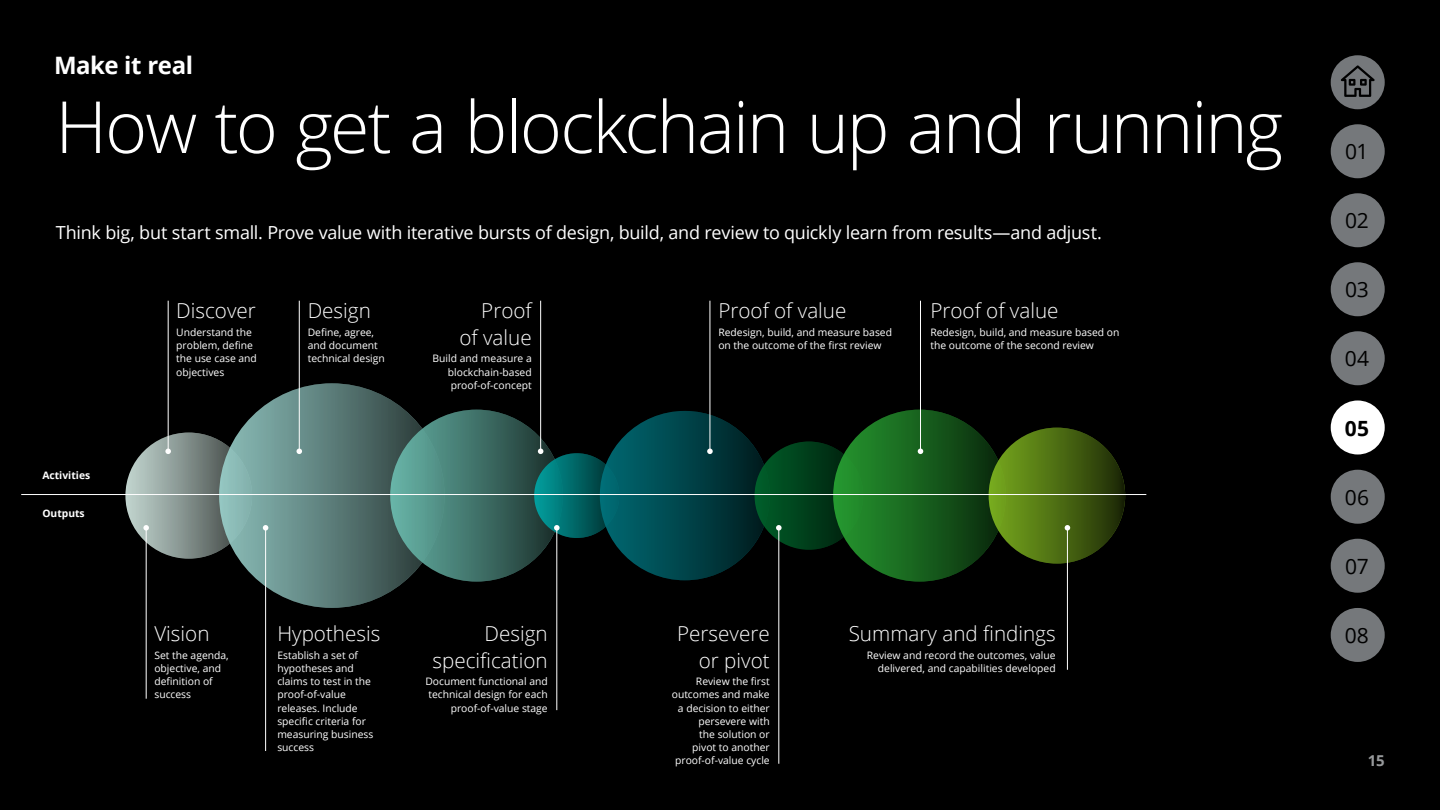
<style>
.page{position:relative;width:1440px;height:810px;background:#000}
.page>*{position:absolute;margin:0;border:0;box-sizing:border-box;transform-origin:0 0}
.t1{font:300 72px "Open Sans";letter-spacing:-.03em;color:#fff}
.t2{font:700 24px "Open Sans";letter-spacing:-.015em;color:#fff}
.t3{font:21px "Open Sans";letter-spacing:-.015em;color:#000}
.t4{font:700 21px "Open Sans";color:#000}
.t5{font:300 20.55px/26.4px "Open Sans";color:#fff;text-align:right}
.t6{font:18px "Open Sans";letter-spacing:-.015em;color:#fff}
.t7{font:700 15px "Open Sans";color:#97999b}
.t8{font:10.35px/13.2px "Open Sans";color:#fff}
.t9{font:700 10.35px "Open Sans";color:#fff}
</style>
<div class="page">
<svg style="left:125px;top:433px;width:127px;height:126px;background:#879591"></svg>
<svg style="left:219px;top:383px;width:226px;height:225px;background:#5f827f"></svg>
<div style="left:390px;top:410px;width:173px;height:172px;background:linear-gradient(to right,#68b5a9,#182c28);border-radius:86px"></div>
<svg style="left:534px;top:453px;width:85px;height:85px;background:#006b6b"></svg>
<div style="left:600px;top:411px;width:170px;height:169px;background:linear-gradient(to right,#006c75,#001c1d);border-radius:85px"></div>
<svg style="left:755px;top:442px;width:108px;height:108px;background:#00421c"></svg>
<div style="left:833px;top:410px;width:173px;height:172px;background:linear-gradient(to right,#259830,#0b290b);border-radius:86px"></div>
<div style="left:989px;top:428px;width:136px;height:136px;background:linear-gradient(to right,#79ad1e,#1e2a07);border-radius:68px"></div>
<hr style="left:21px;top:494px;width:1125px;height:1px;background:#fff">
<hr style="left:168px;top:301px;width:1px;height:150px;background:#fff">
<svg style="left:165px;top:449px;width:6px;height:5px"></svg>
<hr style="left:299px;top:301px;width:1px;height:150px;background:#fff">
<svg style="left:297px;top:449px;width:5px;height:5px"></svg>
<hr style="left:540px;top:301px;width:1px;height:150px;background:#fff">
<svg style="left:538px;top:449px;width:5px;height:5px"></svg>
<hr style="left:710px;top:301px;width:1px;height:150px;background:#fff">
<svg style="left:707px;top:449px;width:6px;height:5px"></svg>
<hr style="left:920px;top:301px;width:1px;height:150px;background:#fff">
<svg style="left:918px;top:449px;width:5px;height:5px"></svg>
<hr style="left:146px;top:528px;width:1px;height:171px;background:#fff">
<svg style="left:143px;top:525px;width:6px;height:6px"></svg>
<hr style="left:265px;top:528px;width:1px;height:223px;background:#fff">
<svg style="left:263px;top:525px;width:5px;height:6px"></svg>
<hr style="left:556px;top:528px;width:1px;height:182px;background:#fff">
<svg style="left:554px;top:525px;width:6px;height:6px"></svg>
<hr style="left:778px;top:528px;width:1px;height:236px;background:#fff">
<svg style="left:776px;top:525px;width:6px;height:6px"></svg>
<hr style="left:1067px;top:528px;width:1px;height:142px;background:#fff">
<svg style="left:1065px;top:525px;width:5px;height:6px"></svg>
<div style="left:1331px;top:331px;width:54px;height:54px;background:#75787b;border-radius:50%"></div>
<div style="left:1331px;top:539px;width:54px;height:54px;background:#75787b;border-radius:50%"></div>
<div style="left:1331px;top:400px;width:54px;height:54px;background:#fff;border-radius:50%"></div>
<div style="left:1331px;top:608px;width:54px;height:54px;background:#75787b;border-radius:50%"></div>
<div style="left:1331px;top:124px;width:54px;height:54px;background:#75787b;border-radius:50%"></div>
<svg style="left:1331px;top:55px;width:54px;height:54px"></svg>
<div style="left:1331px;top:262px;width:54px;height:54px;background:#75787b;border-radius:50%"></div>
<div style="left:1331px;top:470px;width:54px;height:54px;background:#75787b;border-radius:50%"></div>
<div style="left:1331px;top:193px;width:54px;height:54px;background:#75787b;border-radius:50%"></div>
<h2 class="t2" style="left:54px;top:48px;width:141px">Make it real</h2>
<h1 class="t1" style="left:55px;top:78px;width:1229px">How to get a blockchain up and running</h1>
<h3 class="t6" style="left:56px;top:220px;width:1048px">Think big, but start small. Prove value with iterative bursts of design, build, and review to quickly learn from results—and adjust.</h3>
<p class="t9" style="left:42px;top:468px;width:49px">Activities</p>
<p class="t9" style="left:42px;top:505px;width:44px">Outputs</p>
<h3 class="t5" style="left:176px;top:297px;width:81px">Discover</h3>
<p class="t8" style="left:176px;top:325px;width:82px">Understand the problem, define the use case and objectives</p>
<h3 class="t5" style="left:308px;top:297px;width:65px">Design</h3>
<p class="t8" style="left:308px;top:325px;width:79px">Define, agree, and document technical design</p>
<h3 class="t5" style="left:460px;top:297px;width:74px">Proof of value</h3>
<p class="t8" style="left:448px;top:352px;width:85px;text-align:justify;text-indent:-15px">Build and measure a blockchain-based proof-of-concept</p>
<h3 class="t5" style="left:154px;top:620px;width:57px">Vision</h3>
<p class="t8" style="left:154px;top:648px;width:76px">Set the agenda, objective, and definition of success</p>
<h3 class="t5" style="left:277px;top:620px;width:105px">Hypothesis</h3>
<p class="t8" style="left:277px;top:648px;width:98px">Establish a set of hypotheses and claims to test in the proof-of-value releases. Include specific criteria for measuring business success</p>
<h3 class="t5" style="left:433px;top:620px;width:117px">Design specification</h3>
<p class="t8" style="left:425px;top:675px;width:124px;text-align:right">Document functional and technical design for each proof-of-value stage</p>
<h3 class="t5" style="left:718px;top:297px;width:130px">Proof of value</h3>
<p class="t8" style="left:718px;top:325px;width:175px">Redesign, build, and measure based on the outcome of the first review</p>
<h3 class="t5" style="left:930px;top:297px;width:130px">Proof of value</h3>
<p class="t8" style="left:930px;top:325px;width:190px">Redesign, build, and measure based on the outcome of the second review</p>
<h3 class="t5" style="left:677px;top:620px;width:94px">Persevere or pivot</h3>
<p class="t8" style="left:672px;top:675px;width:99px;text-align:right">Review the first outcomes and make a decision to either persevere with<br>the solution or<br>pivot to another proof-of-value cycle</p>
<h3 class="t5" style="left:849px;top:620px;width:209px">Summary and findings</h3>
<p class="t8" style="left:867px;top:648px;width:190px;text-align:right">Review and record the outcomes, value delivered, and capabilities developed</p>
<h3 class="t3" style="left:1345px;top:137px;width:25px">01</h3>
<h3 class="t3" style="left:1345px;top:206px;width:25px">02</h3>
<h3 class="t3" style="left:1345px;top:275px;width:25px">03</h3>
<h3 class="t3" style="left:1345px;top:344px;width:26px">04</h3>
<h3 class="t4" style="left:1345px;top:413px;width:26px">05</h3>
<h3 class="t3" style="left:1345px;top:483px;width:26px">06</h3>
<h3 class="t3" style="left:1345px;top:552px;width:25px">07</h3>
<h3 class="t3" style="left:1345px;top:621px;width:26px">08</h3>
<h3 class="t7" style="left:1368px;top:750px;width:18px">15</h3>
</div>
